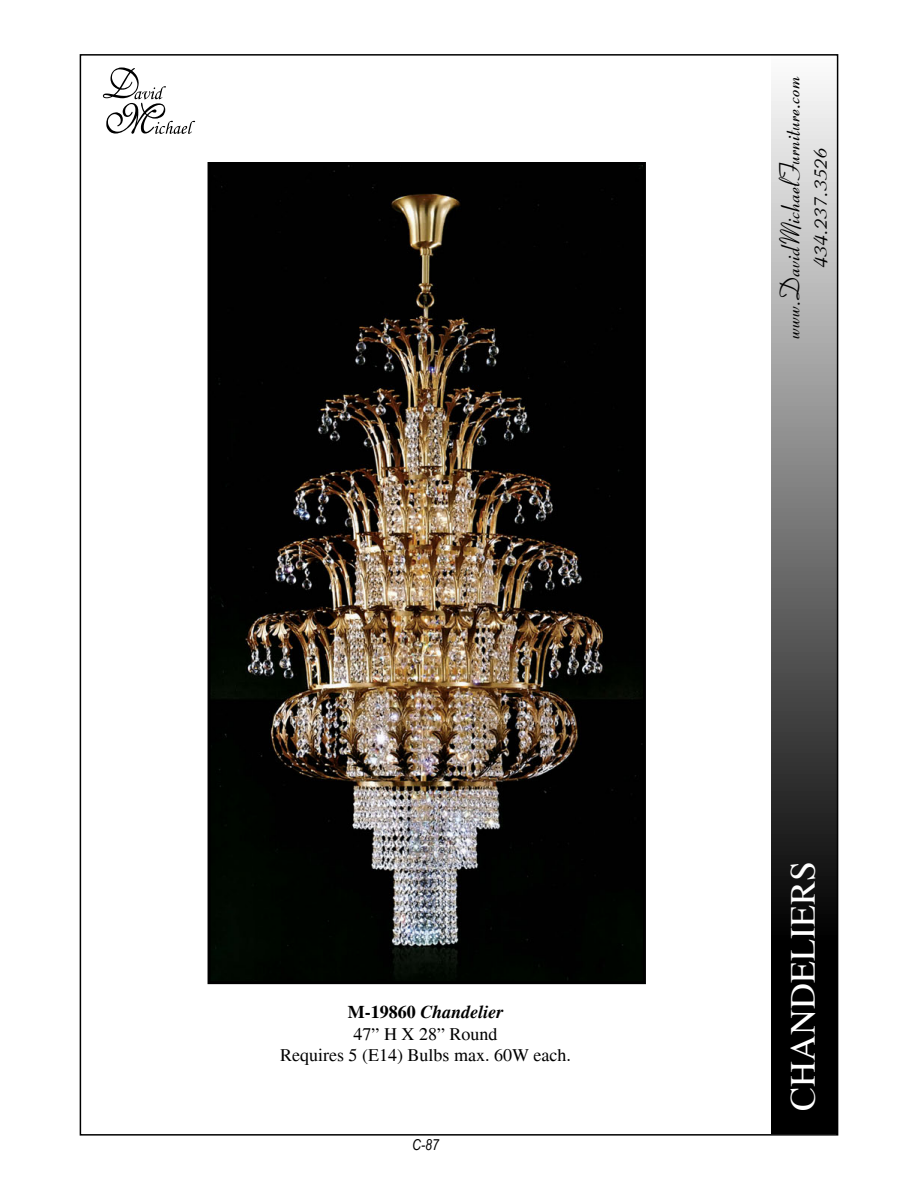
<style>
.page{position:relative;width:918px;height:1188px;background:#fff}
.page>*{position:absolute;margin:0;border:0;box-sizing:border-box;transform-origin:0 0}
.t1{font:36px "Times";color:#fff}
.t2{font:27px/27.3px "Coronet";color:#000;text-align:center}
.t3{font:18px "Times";color:#000}
.t4{font:italic 700 18px "Times";color:#000}
.t5{font:italic 15px "Arial Narrow";color:#000}
.s1{font-style:normal}
</style>
<div class="page">
<div style="left:772px;top:54px;width:66px;height:1080px;background:linear-gradient(to bottom,#f4f4f4,#000)"></div>
<svg style="left:103px;top:68px;width:92px;height:66px"></svg>
<img style="left:212px;top:166px;width:430px;height:814px">
<div style="left:208px;top:162px;width:438px;height:822px;border:3px solid #000"></div>
<h2 class="t2" style="left:778px;top:342px;width:266px;rotate:-90deg">www.DavidMichaelFurniture.com<br>434.237.3526</h2>
<p class="t4" style="left:348px;top:1001px;width:157px"><span class="s1">M-19860</span> Chandelier</p>
<p class="t3" style="left:354px;top:1023px;width:145px">47” H X 28” Round</p>
<p class="t3" style="left:280px;top:1045px;width:292px">Requires 5 (E14) Bulbs max. 60W each.</p>
<p class="t5" style="left:412px;top:1134px;width:28px">C-87</p>
<h1 class="t1" style="left:783px;top:1111px;width:251px;rotate:-90deg">CHANDELIERS</h1>
</div>
